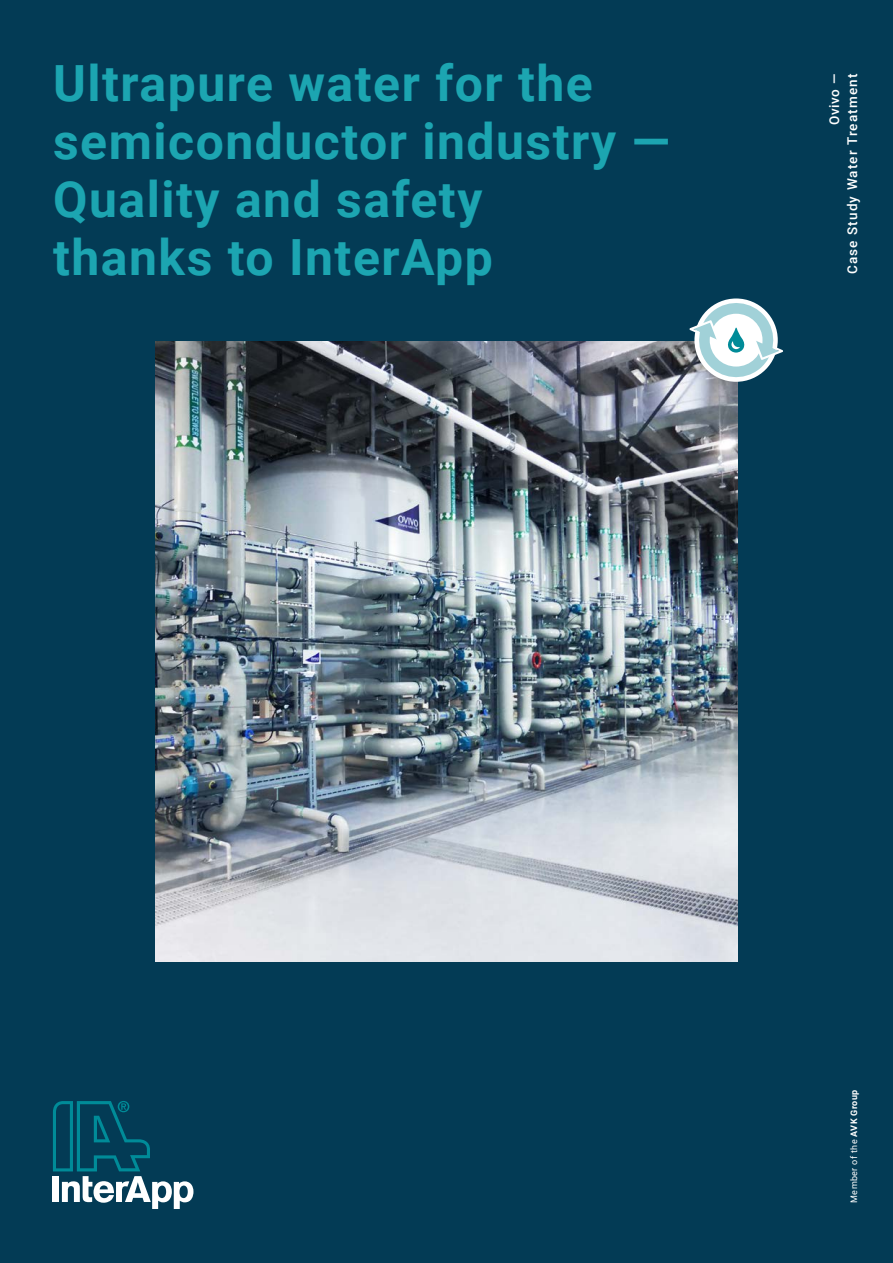
<style>
.page{position:relative;width:893px;height:1263px;background:#033b55}
.page>*{position:absolute;margin:0;border:0;box-sizing:border-box;transform-origin:0 0}
.t1{font:700 49.95px/57.9px "Roboto";letter-spacing:.03em;color:#1ca5b1}
.t2{font:500 13.5px "Roboto";letter-spacing:.085em;color:#fff}
.t3{font:9px "Roboto";letter-spacing:.04em;color:#fff}
.s1{font-weight:700}
</style>
<div class="page">
<img style="left:155px;top:341px;width:583px;height:620px">
<svg style="left:689px;top:298px;width:94px;height:84px"></svg>
<svg style="left:53px;top:1101px;width:140px;height:108px"></svg>
<p class="t1" style="left:53px;top:52px;width:618px">Ultrapure water for the semiconductor industry —</p>
<p class="t1" style="left:53px;top:168px;width:431px">Quality and safety</p>
<p class="t1" style="left:53px;top:226px;width:441px">thanks to InterApp</p>
<p class="t2" style="left:825px;top:125px;width:53px;rotate:-90deg">Ovivo —</p>
<p class="t2" style="left:843px;top:274px;width:202px;rotate:-90deg">Case Study Water Treatment</p>
<p class="t3" style="left:848px;top:1203px;width:114px;rotate:-90deg">Member of the <span class="s1">AVK Group</span></p>
</div>
